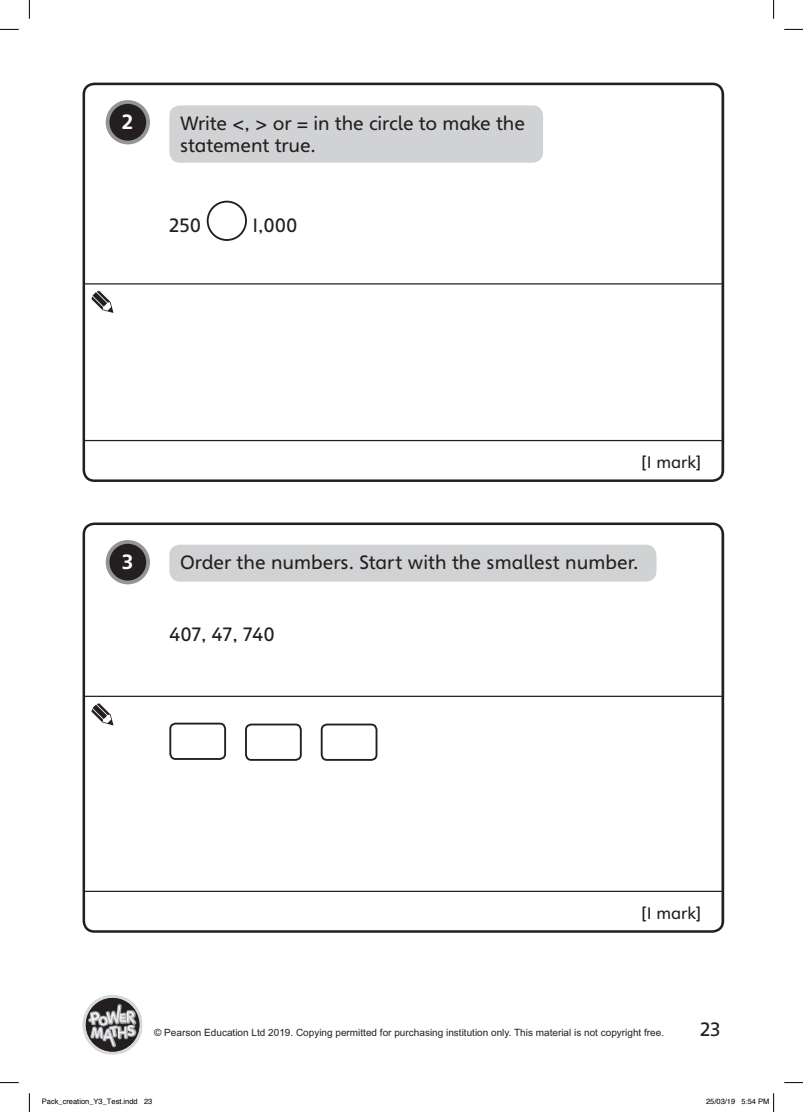
<style>
.page{position:relative;width:803px;height:1112px;background:#fff}
.page>*{position:absolute;margin:0;border:0;box-sizing:border-box;transform-origin:0 0}
.t1{font:700 20px "Heinemann Roman Special";color:#fff}
.t2{font:18.75px/22.5px "Heinemann Roman Special Rm";color:#231f20}
.t3{font:16.25px "Heinemann Roman Special Rm";color:#231f20}
.t4{font:10px "Arial";color:#231f20}
.t5{font:7.5px "Helvetica";color:#000}
</style>
<div class="page">
<img style="left:83px;top:1013px;width:42px;height:40px">
<img style="left:83px;top:1024px;width:2px;height:27px">
<svg style="left:85px;top:996px;width:58px;height:56px"></svg>
<hr style="left:84px;top:84px;width:639px;height:1px;background:#231f20">
<hr style="left:84px;top:85px;width:1px;height:198px;background:#231f20">
<hr style="left:722px;top:85px;width:1px;height:198px;background:#231f20">
<hr style="left:84px;top:441px;width:1px;height:39px;background:#231f20">
<hr style="left:722px;top:441px;width:1px;height:39px;background:#231f20">
<hr style="left:84px;top:283px;width:639px;height:1px;background:#231f20">
<hr style="left:84px;top:440px;width:639px;height:1px;background:#231f20">
<div style="left:108px;top:102px;width:40px;height:40px;background:#231f20;border-radius:50%"></div>
<div style="left:106px;top:100px;width:44px;height:44px;border:4px solid #939598;border-radius:50%"></div>
<div style="left:207px;top:201px;width:40px;height:40px;border:2px solid #231f20;border-radius:50%"></div>
<svg style="left:91px;top:291px;width:22px;height:22px"></svg>
<div style="left:83px;top:83px;width:641px;height:399px;border:2px solid #231f20;border-radius:11px"></div>
<div style="left:169px;top:105px;width:374px;height:58px;background:#d1d2d4;border-radius:11px"></div>
<hr style="left:84px;top:523px;width:639px;height:2px;background:#231f20">
<hr style="left:84px;top:525px;width:1px;height:170px;background:#231f20">
<hr style="left:722px;top:525px;width:1px;height:170px;background:#231f20">
<hr style="left:84px;top:891px;width:1px;height:40px;background:#231f20">
<hr style="left:722px;top:891px;width:1px;height:40px;background:#231f20">
<hr style="left:84px;top:695px;width:639px;height:1px;background:#231f20">
<hr style="left:84px;top:890px;width:639px;height:1px;background:#231f20">
<div style="left:108px;top:541px;width:40px;height:41px;background:#231f20;border-radius:50%"></div>
<div style="left:106px;top:540px;width:44px;height:44px;border:4px solid #939598;border-radius:50%"></div>
<svg style="left:91px;top:703px;width:22px;height:22px"></svg>
<div style="left:169px;top:722px;width:57px;height:37px;border:2px solid #231f20;border-radius:5px"></div>
<div style="left:245px;top:723px;width:57px;height:37px;border:2px solid #231f20;border-radius:5px"></div>
<div style="left:321px;top:723px;width:56px;height:37px;border:2px solid #231f20;border-radius:5px"></div>
<div style="left:83px;top:522px;width:641px;height:410px;border:2px solid #231f20;border-radius:11px"></div>
<div style="left:169px;top:544px;width:487px;height:37px;background:#d1d2d4;border-radius:11px"></div>
<svg style="left:0;top:29px;width:19px;height:1px"></svg>
<svg style="left:784px;top:29px;width:19px;height:1px"></svg>
<svg style="left:0;top:1082px;width:19px;height:1px"></svg>
<svg style="left:784px;top:1082px;width:19px;height:1px"></svg>
<svg style="left:29px;top:0;width:1px;height:19px"></svg>
<svg style="left:29px;top:1093px;width:1px;height:18px"></svg>
<svg style="left:773px;top:0;width:1px;height:19px"></svg>
<svg style="left:773px;top:1093px;width:1px;height:18px"></svg>
<p class="t1" style="left:122px;top:110px;width:13px">2</p>
<p class="t2" style="left:180px;top:112px;width:347px">Write &lt;, &gt; or = in the circle to make the statement true.</p>
<p class="t2" style="left:169px;top:214px;width:33px">250</p>
<p class="t2" style="left:252px;top:214px;width:47px">1,000</p>
<p class="t1" style="left:122px;top:549px;width:13px">3</p>
<p class="t3" style="left:641px;top:452px;width:61px">[1 mark]</p>
<p class="t2" style="left:180px;top:551px;width:460px">Order the numbers. Start with the smallest number.</p>
<p class="t2" style="left:169px;top:622px;width:107px">407, 47, 740</p>
<p class="t3" style="left:641px;top:902px;width:61px">[1 mark]</p>
<p class="t4" style="left:154px;top:1025px;width:512px">© Pearson Education Ltd 2019. Copying permitted for purchasing institution only. This material is not copyright free.</p>
<p class="t2" style="left:700px;top:1017px;width:22px">23</p>
<p class="t5" style="left:42px;top:1095px;width:112px">Pack_creation_Y3_Test.indd 23</p>
<p class="t5" style="left:706px;top:1095px;width:65px">25/03/19 5:54 PM</p>
</div>
